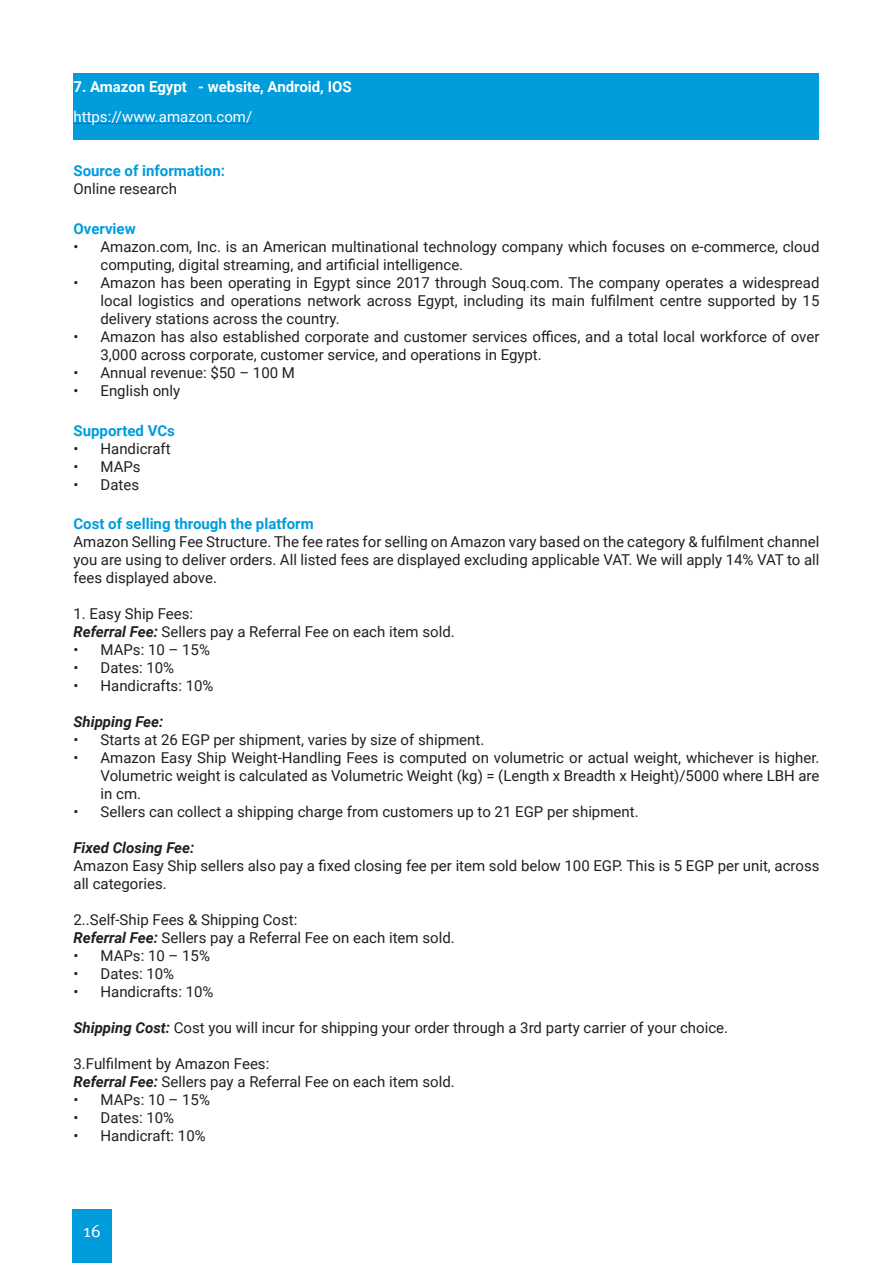
<style>
.page{position:relative;width:893px;height:1263px;background:#fff}
.page>*{position:absolute;margin:0;border:0;box-sizing:border-box;transform-origin:0 0}
.t1{font:18px "Meta Pro";color:#fff}
.t2{font:15px/18px "Roboto";color:#231f20}
.t3{font:700 15px "Roboto";color:#009cdc}
.t4{font:700 15px "Roboto";color:#fff}
.t5{font:italic 700 15px "Roboto";color:#231f20}
.t6{font:15px "Roboto";color:#fff}
.s1{font-weight:700;font-style:italic}
</style>
<div class="page">
<div style="left:72px;top:1209px;width:40px;height:54px;background:#009cdc"></div>
<div style="left:74px;top:74px;width:745px;height:66px;background:#009cdc"></div>
<hr style="left:74px;top:123px;width:178px;height:1px;background:#2865b1">
<p class="t4" style="left:74px;top:76px;width:280px">7. Amazon Egypt - website, Android, IOS</p>
<p class="t6" style="left:74px;top:106px;width:180px">https://www.amazon.com/</p>
<p class="t3" style="left:74px;top:160px;width:153px">Source of information:</p>
<p class="t2" style="left:74px;top:179px;width:105px">Online research</p>
<p class="t3" style="left:74px;top:218px;width:64px">Overview</p>
<p class="t2" style="left:100px;top:237px;width:720px;text-indent:-27px">• Amazon.com, Inc. is an American multinational technology company which focuses on e-commerce, cloud computing, digital streaming, and artificial intelligence.</p>
<p class="t2" style="left:100px;top:273px;width:720px;text-align:justify;text-indent:-27px">• Amazon has been operating in Egypt since 2017 through Souq.com. The company operates a widespread local logistics and operations network across Egypt, including its main fulfilment centre supported by 15 delivery stations across the country.</p>
<p class="t2" style="left:100px;top:327px;width:720px;text-indent:-27px">• Amazon has also established corporate and customer services offices, and a total local workforce of over<br>3,000 across corporate, customer service, and operations in Egypt.</p>
<p class="t2" style="left:74px;top:363px;width:223px">• Annual revenue: $50 – 100 M</p>
<p class="t2" style="left:74px;top:381px;width:108px">• English only</p>
<p class="t3" style="left:74px;top:420px;width:103px">Supported VCs</p>
<p class="t2" style="left:74px;top:439px;width:99px">• Handicraft</p>
<p class="t2" style="left:74px;top:457px;width:69px">• MAPs</p>
<p class="t2" style="left:74px;top:475px;width:67px">• Dates</p>
<p class="t3" style="left:74px;top:513px;width:242px">Cost of selling through the platform</p>
<p class="t2" style="left:74px;top:532px;width:747px;text-align:justify">Amazon Selling Fee Structure. The fee rates for selling on Amazon vary based on the category &amp; fulfilment channel you are using to deliver orders. All listed fees are displayed excluding applicable VAT. We will apply 14% VAT to all fees displayed above.</p>
<p class="t2" style="left:74px;top:604px;width:383px">1. Easy Ship Fees:<br><span class="s1">Referral Fee:</span> Sellers pay a Referral Fee on each item sold.</p>
<p class="t2" style="left:74px;top:640px;width:138px">• MAPs: 10 – 15%</p>
<p class="t2" style="left:74px;top:658px;width:102px">• Dates: 10%</p>
<p class="t2" style="left:74px;top:676px;width:142px">• Handicrafts: 10%</p>
<p class="t5" style="left:74px;top:711px;width:91px">Shipping Fee:</p>
<p class="t2" style="left:74px;top:730px;width:412px">• Starts at 26 EGP per shipment, varies by size of shipment.</p>
<p class="t2" style="left:100px;top:748px;width:720px;text-align:justify;text-indent:-27px">• Amazon Easy Ship Weight-Handling Fees is computed on volumetric or actual weight, whichever is higher.<br>Volumetric weight is calculated as Volumetric Weight (kg) = (Length x Breadth x Height)/5000 where LBH are in cm.</p>
<p class="t2" style="left:74px;top:802px;width:567px">• Sellers can collect a shipping charge from customers up to 21 EGP per shipment.</p>
<p class="t5" style="left:74px;top:837px;width:122px">Fixed Closing Fee:</p>
<p class="t2" style="left:74px;top:856px;width:747px">Amazon Easy Ship sellers also pay a fixed closing fee per item sold below 100 EGP. This is 5 EGP per unit, across all categories.</p>
<p class="t2" style="left:74px;top:910px;width:383px">2..Self-Ship Fees &amp; Shipping Cost:<br><span class="s1">Referral Fee:</span> Sellers pay a Referral Fee on each item sold.</p>
<p class="t2" style="left:74px;top:946px;width:138px">• MAPs: 10 – 15%</p>
<p class="t2" style="left:74px;top:964px;width:102px">• Dates: 10%</p>
<p class="t2" style="left:74px;top:982px;width:142px">• Handicrafts: 10%</p>
<p class="t2" style="left:74px;top:1018px;width:656px"><span class="s1">Shipping Cost:</span> Cost you will incur for shipping your order through a 3rd party carrier of your choice.</p>
<p class="t2" style="left:74px;top:1054px;width:383px">3.Fulfilment by Amazon Fees:<br><span class="s1">Referral Fee:</span> Sellers pay a Referral Fee on each item sold.</p>
<p class="t2" style="left:74px;top:1090px;width:138px">• MAPs: 10 – 15%</p>
<p class="t2" style="left:74px;top:1108px;width:102px">• Dates: 10%</p>
<p class="t2" style="left:74px;top:1126px;width:134px">• Handicraft: 10%</p>
<p class="t1" style="left:83px;top:1219px;width:20px">16</p>
</div>
